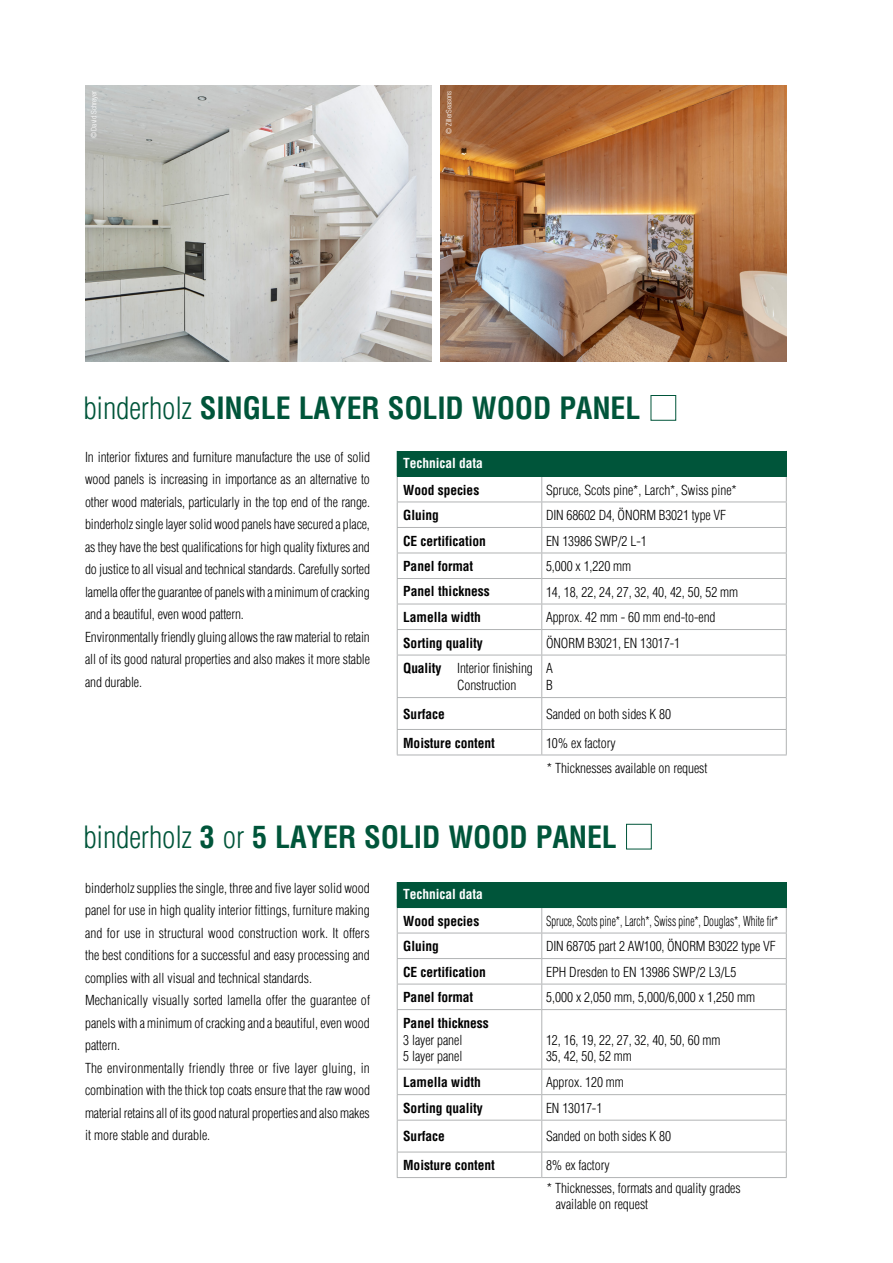
<style>
.page{position:relative;width:893px;height:1263px;background:#fff}
.page>*{position:absolute;margin:0;border:0;box-sizing:border-box;transform-origin:0 0}
.t1{font:700 condensed 30px "Helvetica";letter-spacing:-.005em;color:#00553a}
.t2{font:300 condensed 13.5px/22.5px "Helvetica";letter-spacing:-.005em;color:#000}
.t3{font:700 condensed 13.5px "Helvetica";letter-spacing:-.005em;color:#000}
.t4{font:300 condensed 13.5px "Helvetica";letter-spacing:-.005em;color:#000;scale:.8 1}
.t5{font:700 condensed 13.5px "Helvetica";letter-spacing:-.005em;color:#fff}
.t6{font:300 condensed 7.5px "Helvetica Neue";color:#fff}
.s1{font-weight:300}
.s2{font-weight:700}
</style>
<div class="page">
<img style="left:85px;top:85px;width:347px;height:276px">
<img style="left:440px;top:85px;width:347px;height:276px">
<div style="left:651px;top:395px;width:25px;height:26px;border:1px solid #00553a"></div>
<div style="left:397px;top:451px;width:389px;height:25px;background:#00553a"></div>
<hr style="left:397px;top:502px;width:145px;height:1px;background:#b1b3b4">
<hr style="left:542px;top:502px;width:245px;height:1px;background:#b1b3b4">
<hr style="left:397px;top:527px;width:145px;height:1px;background:#b1b3b4">
<hr style="left:542px;top:527px;width:245px;height:1px;background:#b1b3b4">
<hr style="left:397px;top:553px;width:145px;height:1px;background:#b1b3b4">
<hr style="left:542px;top:553px;width:245px;height:1px;background:#b1b3b4">
<hr style="left:397px;top:578px;width:145px;height:1px;background:#b1b3b4">
<hr style="left:542px;top:578px;width:245px;height:1px;background:#b1b3b4">
<hr style="left:397px;top:604px;width:145px;height:1px;background:#b1b3b4">
<hr style="left:542px;top:604px;width:245px;height:1px;background:#b1b3b4">
<hr style="left:397px;top:629px;width:145px;height:1px;background:#b1b3b4">
<hr style="left:542px;top:629px;width:245px;height:1px;background:#b1b3b4">
<svg style="left:541px;top:477px;width:1px;height:178px"></svg>
<hr style="left:397px;top:655px;width:145px;height:1px;background:#b1b3b4">
<hr style="left:397px;top:655px;width:1px;height:42px;background:#b1b3b4">
<hr style="left:542px;top:655px;width:245px;height:1px;background:#b1b3b4">
<hr style="left:541px;top:655px;width:1px;height:42px;background:#b1b3b4">
<hr style="left:786px;top:655px;width:1px;height:42px;background:#b1b3b4">
<hr style="left:397px;top:697px;width:145px;height:1px;background:#b1b3b4">
<hr style="left:397px;top:698px;width:1px;height:31px;background:#b1b3b4">
<hr style="left:542px;top:697px;width:245px;height:1px;background:#b1b3b4">
<hr style="left:541px;top:698px;width:1px;height:31px;background:#b1b3b4">
<hr style="left:786px;top:698px;width:1px;height:31px;background:#b1b3b4">
<hr style="left:397px;top:729px;width:145px;height:1px;background:#b1b3b4">
<svg style="left:397px;top:730px;width:1px;height:25px"></svg>
<hr style="left:542px;top:729px;width:245px;height:1px;background:#b1b3b4">
<svg style="left:541px;top:730px;width:1px;height:25px"></svg>
<svg style="left:786px;top:730px;width:1px;height:25px"></svg>
<hr style="left:397px;top:755px;width:145px;height:1px;background:#b1b3b4">
<hr style="left:542px;top:755px;width:245px;height:1px;background:#b1b3b4">
<svg style="left:397px;top:477px;width:1px;height:178px"></svg>
<svg style="left:786px;top:451px;width:1px;height:204px"></svg>
<hr style="left:397px;top:476px;width:145px;height:1px;background:#00553a">
<hr style="left:542px;top:476px;width:245px;height:1px;background:#00553a">
<div style="left:397px;top:882px;width:389px;height:25px;background:#00553a"></div>
<hr style="left:397px;top:933px;width:145px;height:1px;background:#b1b3b4">
<hr style="left:542px;top:933px;width:245px;height:1px;background:#b1b3b4">
<hr style="left:397px;top:958px;width:145px;height:1px;background:#b1b3b4">
<hr style="left:542px;top:958px;width:245px;height:1px;background:#b1b3b4">
<hr style="left:397px;top:984px;width:145px;height:1px;background:#b1b3b4">
<hr style="left:542px;top:984px;width:245px;height:1px;background:#b1b3b4">
<svg style="left:541px;top:908px;width:1px;height:101px"></svg>
<hr style="left:397px;top:1009px;width:145px;height:1px;background:#b1b3b4">
<hr style="left:397px;top:1010px;width:1px;height:59px;background:#b1b3b4">
<hr style="left:542px;top:1009px;width:245px;height:1px;background:#b1b3b4">
<hr style="left:541px;top:1010px;width:1px;height:59px;background:#b1b3b4">
<hr style="left:786px;top:1010px;width:1px;height:59px;background:#b1b3b4">
<hr style="left:397px;top:1069px;width:145px;height:1px;background:#b1b3b4">
<hr style="left:542px;top:1069px;width:245px;height:1px;background:#b1b3b4">
<hr style="left:397px;top:1094px;width:145px;height:1px;background:#b1b3b4">
<svg style="left:397px;top:1069px;width:1px;height:51px"></svg>
<hr style="left:542px;top:1094px;width:245px;height:1px;background:#b1b3b4">
<svg style="left:541px;top:1069px;width:1px;height:51px"></svg>
<svg style="left:786px;top:1069px;width:1px;height:51px"></svg>
<hr style="left:397px;top:1120px;width:145px;height:1px;background:#b1b3b4">
<hr style="left:397px;top:1120px;width:1px;height:32px;background:#b1b3b4">
<hr style="left:542px;top:1120px;width:245px;height:1px;background:#b1b3b4">
<hr style="left:541px;top:1120px;width:1px;height:32px;background:#b1b3b4">
<hr style="left:786px;top:1120px;width:1px;height:32px;background:#b1b3b4">
<hr style="left:397px;top:1152px;width:145px;height:1px;background:#b1b3b4">
<svg style="left:397px;top:1152px;width:1px;height:25px"></svg>
<hr style="left:542px;top:1152px;width:245px;height:1px;background:#b1b3b4">
<svg style="left:541px;top:1152px;width:1px;height:25px"></svg>
<svg style="left:786px;top:1152px;width:1px;height:25px"></svg>
<hr style="left:397px;top:1177px;width:145px;height:1px;background:#b1b3b4">
<hr style="left:542px;top:1177px;width:245px;height:1px;background:#b1b3b4">
<svg style="left:397px;top:908px;width:1px;height:101px"></svg>
<svg style="left:786px;top:882px;width:1px;height:127px"></svg>
<hr style="left:397px;top:907px;width:145px;height:1px;background:#00553a">
<hr style="left:542px;top:907px;width:245px;height:1px;background:#00553a">
<div style="left:626px;top:824px;width:26px;height:25px;border:1px solid #00553a"></div>
<p class="t6" style="left:89px;top:138px;width:49px;rotate:-90deg">© David Schreyer</p>
<p class="t6" style="left:444px;top:134px;width:45px;rotate:-90deg">© ZillerSeasons</p>
<h1 class="t1" style="left:83px;top:390px;width:559px"><span class="s1">binderholz</span> SINGLE LAYER SOLID WOOD PANEL</h1>
<p class="t5" style="left:403px;top:455px;width:81px">Technical data</p>
<p class="t3" style="left:403px;top:481px;width:78px">Wood species</p>
<p class="t2" style="left:546px;top:478px;width:192px">Spruce, Scots pine*, Larch*, Swiss pine*</p>
<p class="t3" style="left:403px;top:507px;width:37px">Gluing</p>
<p class="t2" style="left:546px;top:504px;width:182px">DIN 68602 D4, ÖNORM B3021 type VF</p>
<p class="t3" style="left:403px;top:532px;width:84px">CE certification</p>
<p class="t2" style="left:546px;top:529px;width:102px">EN 13986 SWP/2 L-1</p>
<p class="t3" style="left:403px;top:558px;width:72px">Panel format</p>
<p class="t2" style="left:546px;top:555px;width:87px">5,000 x 1,220 mm</p>
<p class="t3" style="left:403px;top:583px;width:88px">Panel thickness</p>
<p class="t2" style="left:546px;top:580px;width:194px">14, 18, 22, 24, 27, 32, 40, 42, 50, 52 mm</p>
<p class="t3" style="left:403px;top:609px;width:79px">Lamella width</p>
<p class="t2" style="left:546px;top:606px;width:171px">Approx. 42 mm - 60 mm end-to-end</p>
<p class="t3" style="left:403px;top:635px;width:81px">Sorting quality</p>
<p class="t2" style="left:546px;top:631px;width:136px">ÖNORM B3021, EN 13017-1</p>
<p class="t2" style="left:457px;top:660px;width:77px;line-height:16.5px;text-indent:-54px"><span class="s2">Quality</span> Interior finishing<br>Construction</p>
<p class="t2" style="left:546px;top:660px;width:8px;line-height:16.5px">A<br>B</p>
<p class="t3" style="left:403px;top:706px;width:43px">Surface</p>
<p class="t2" style="left:546px;top:703px;width:127px">Sanded on both sides K 80</p>
<p class="t3" style="left:403px;top:734px;width:93px">Moisture content</p>
<p class="t2" style="left:546px;top:731px;width:71px">10% ex factory</p>
<p class="t2" style="left:85px;top:445px;width:287px">In interior fixtures and furniture manufacture the use of solid wood panels is increasing in importance as an alternative to other wood materials, particularly in the top end of the range. binderholz single layer solid wood panels have secured a place, as they have the best qualifications for high quality fixtures and do justice to all visual and technical standards. Carefully sorted lamella offer the guarantee of panels with a minimum of cracking and a beautiful, even wood pattern.<br>Environmentally friendly gluing allows the raw material to retain all of its good natural properties and also makes it more stable and durable.</p>
<p class="t2" style="left:547px;top:757px;width:162px">* Thicknesses available on request</p>
<h1 class="t1" style="left:83px;top:819px;width:535px"><span class="s1">binderholz</span> 3 <span class="s1">or</span> 5 LAYER SOLID WOOD PANEL</h1>
<p class="t2" style="left:85px;top:876px;width:286px">binderholz supplies the single, three and five layer solid wood panel for use in high quality interior fittings, furniture making and for use in structural wood construction work. It offers the best conditions for a successful and easy processing and complies with all visual and technical standards.<br>Mechanically visually sorted lamella offer the guarantee of panels with a minimum of cracking and a beautiful, even wood pattern.<br>The environmentally friendly three or five layer gluing, in combination with the thick top coats ensure that the raw wood material retains all of its good natural properties and also makes it more stable and durable.</p>
<p class="t5" style="left:403px;top:886px;width:81px">Technical data</p>
<p class="t3" style="left:403px;top:912px;width:78px">Wood species</p>
<p class="t4" style="left:546px;top:913px;width:292px">Spruce, Scots pine*, Larch*, Swiss pine*, Douglas*, White fir*</p>
<p class="t3" style="left:403px;top:938px;width:37px">Gluing</p>
<p class="t2" style="left:546px;top:935px;width:231px">DIN 68705 part 2 AW100, ÖNORM B3022 type VF</p>
<p class="t3" style="left:403px;top:963px;width:84px">CE certification</p>
<p class="t2" style="left:546px;top:960px;width:192px">EPH Dresden to EN 13986 SWP/2 L3/L5</p>
<p class="t3" style="left:403px;top:989px;width:72px">Panel format</p>
<p class="t2" style="left:546px;top:986px;width:211px">5,000 x 2,050 mm, 5,000/6,000 x 1,250 mm</p>
<p class="t3" style="left:403px;top:1015px;width:87px">Panel thickness</p>
<p class="t2" style="left:403px;top:1031px;width:61px;line-height:16.5px">3 layer panel<br>5 layer panel</p>
<p class="t2" style="left:546px;top:1031px;width:176px;line-height:16.5px">12, 16, 19, 22, 27, 32, 40, 50, 60 mm<br>35, 42, 50, 52 mm</p>
<p class="t3" style="left:403px;top:1074px;width:79px">Lamella width</p>
<p class="t2" style="left:546px;top:1071px;width:79px">Approx. 120 mm</p>
<p class="t3" style="left:403px;top:1100px;width:81px">Sorting quality</p>
<p class="t2" style="left:546px;top:1096px;width:58px">EN 13017-1</p>
<p class="t3" style="left:403px;top:1128px;width:43px">Surface</p>
<p class="t2" style="left:546px;top:1125px;width:127px">Sanded on both sides K 80</p>
<p class="t3" style="left:403px;top:1157px;width:93px">Moisture content</p>
<p class="t2" style="left:546px;top:1154px;width:65px">8% ex factory</p>
<p class="t2" style="left:556px;top:1180px;width:186px;line-height:16.2px;text-indent:-9px">* Thicknesses, formats and quality grades available on request</p>
</div>
